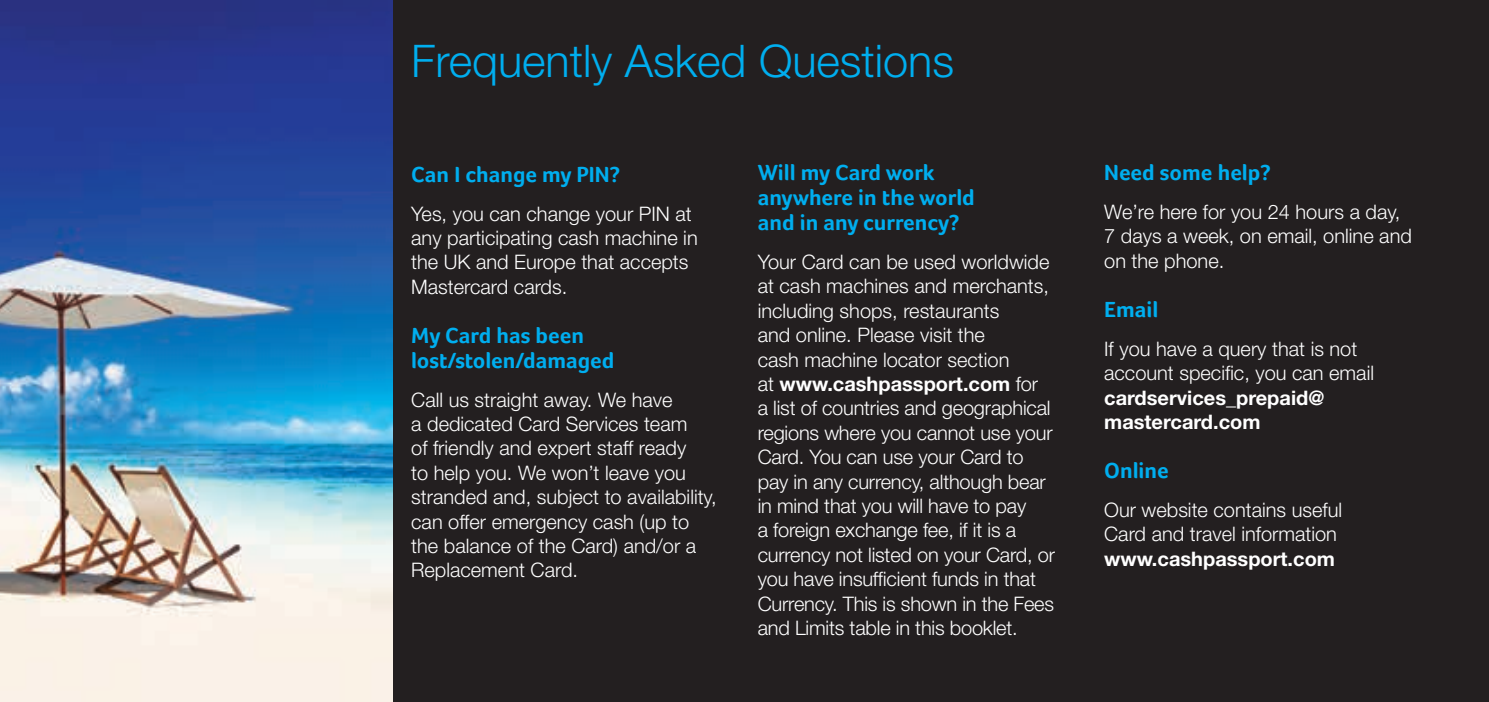
<style>
.page{position:relative;width:1489px;height:702px;background:#fff}
.page>*{position:absolute;margin:0;border:0;box-sizing:border-box;transform-origin:0 0}
.t1{font:300 45px "Helvetica Neue";color:#00aeef}
.t2{font:700 22.5px/25px "Foco";color:#00aeef}
.t3{font:300 20px/24.5px "Helvetica Neue";color:#fff}
.t4{font:700 20px/24.5px "Helvetica Neue";color:#fff}
.s1{font-weight:700}
</style>
<div class="page">
<div style="left:376px;top:0;width:1112px;height:702px;background:#231f20"></div>
<img style="left:0;top:0;width:393px;height:702px">
<h1 class="t1" style="left:411px;top:33px;width:544px">Frequently Asked Questions</h1>
<p class="t2" style="left:411px;top:161px;width:210px">Can I change my PIN?</p>
<p class="t3" style="left:411px;top:201px;width:288px">Yes, you can change your PIN at any participating cash machine in the UK and Europe that accepts<br>Mastercard cards.</p>
<p class="t2" style="left:411px;top:323px;width:204px">My Card has been lost/stolen/damaged</p>
<p class="t3" style="left:411px;top:387px;width:307px">Call us straight away. We have<br>a dedicated Card Services team<br>of friendly and expert staff ready<br>to help you. We won’t leave you stranded and, subject to availability, can offer emergency cash (up to the balance of the Card) and/or a<br>Replacement Card.</p>
<p class="t2" style="left:757px;top:160px;width:219px">Will my Card work anywhere in the world and in any currency?</p>
<p class="t3" style="left:757px;top:249px;width:299px">Your Card can be used worldwide at cash machines and merchants, including shops, restaurants<br>and online. Please visit the<br>cash machine locator section<br>at <span class="s1">www.cashpassport.com</span> for<br>a list of countries and geographical regions where you cannot use your<br>Card. You can use your Card to pay in any currency, although bear in mind that you will have to pay<br>a foreign exchange fee, if it is a currency not listed on your Card, or you have insufficient funds in that<br>Currency. This is shown in the Fees and Limits table in this booklet.</p>
<p class="t2" style="left:1104px;top:160px;width:168px">Need some help?</p>
<p class="t3" style="left:1104px;top:199px;width:309px">We’re here for you 24 hours a day,<br>7 days a week, on email, online and on the phone.</p>
<p class="t2" style="left:1104px;top:297px;width:56px">Email</p>
<p class="t3" style="left:1104px;top:336px;width:271px">If you have a query that is not account specific, you can email</p>
<p class="t4" style="left:1104px;top:385px;width:222px">cardservices_prepaid@ mastercard.com</p>
<p class="t2" style="left:1104px;top:458px;width:66px">Online</p>
<p class="t3" style="left:1104px;top:497px;width:239px">Our website contains useful<br>Card and travel information</p>
<p class="t4" style="left:1104px;top:546px;width:232px">www.cashpassport.com</p>
</div>
